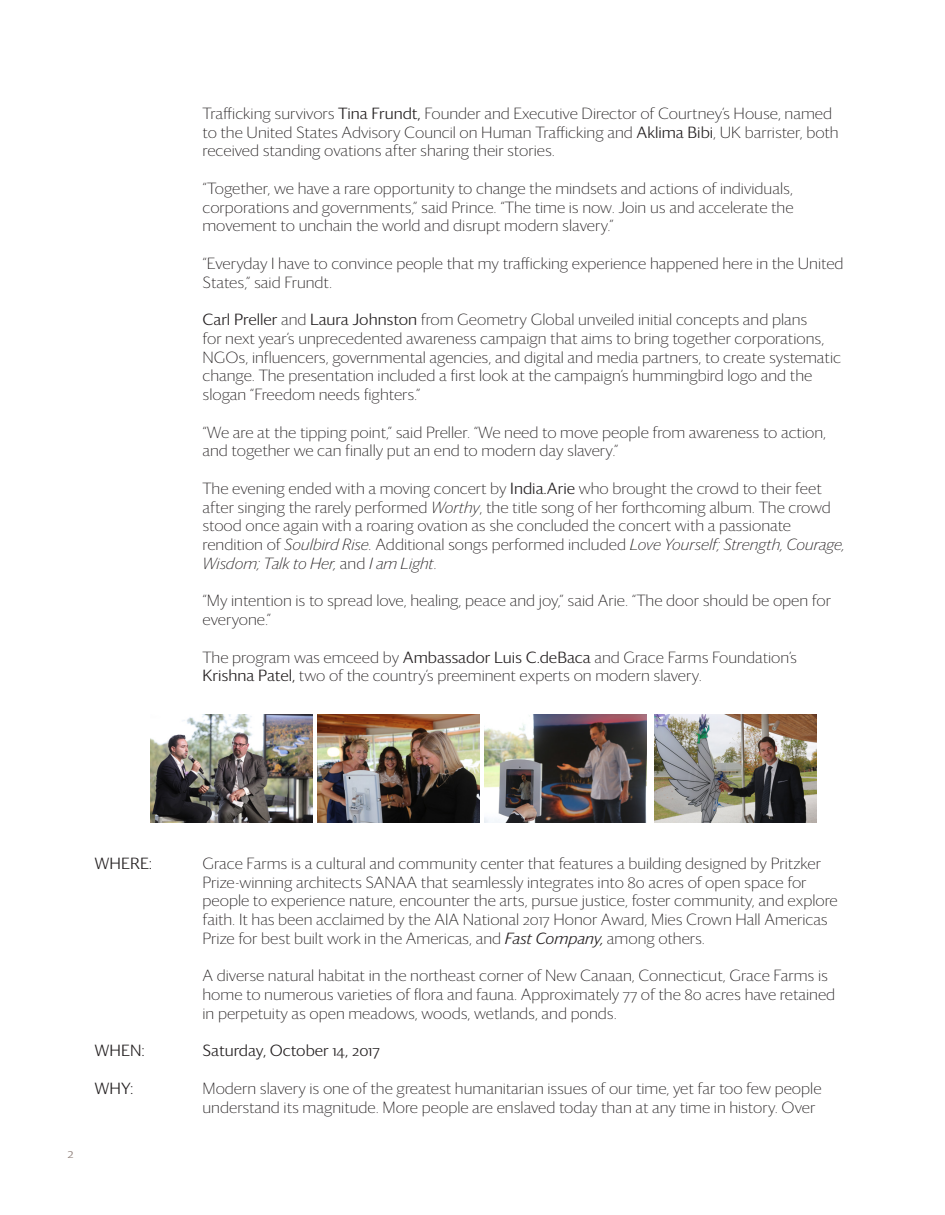
<style>
.page{position:relative;width:945px;height:1215px;background:#fff}
.page>*{position:absolute;margin:0;border:0;box-sizing:border-box;transform-origin:0 0}
.Paragraph_Style_1{font:200 15.75px/18.8px "Darby Sans";color:#231f20}
.Paragraph_Style_1-2{font:300 15.75px "Darby Sans";color:#231f20}
.t1{font:300 13.5px "Darby Sans";color:#8d7e78}
.s1{font-weight:300}
.s2{font-style:italic}
.s3{font-weight:300;font-style:italic}
</style>
<div class="page">
<img style="left:318px;top:714px;width:162px;height:108px">
<img style="left:485px;top:714px;width:162px;height:108px">
<img style="left:655px;top:714px;width:162px;height:108px">
<img style="left:150px;top:714px;width:162px;height:108px">
<p class="Paragraph_Style_1" style="left:202px;top:103px;width:638px">Trafficking survivors <span class="s1">Tina Frundt,</span> Founder and Executive Director of Courtney’s House, named to the United States Advisory Council on Human Trafficking and <span class="s1">Aklima Bibi</span>, UK barrister, both received standing ovations after sharing their stories.</p>
<p class="Paragraph_Style_1" style="left:202px;top:178px;width:593px;text-align:justify">“Together, we have a rare opportunity to change the mindsets and actions of individuals, corporations and governments,” said Prince. “The time is now. Join us and accelerate the movement to unchain the world and disrupt modern slavery.”</p>
<p class="Paragraph_Style_1" style="left:202px;top:253px;width:643px">“Everyday I have to convince people that my trafficking experience happened here in the United<br>States,” said Frundt.</p>
<p class="Paragraph_Style_1" style="left:202px;top:309px;width:640px"><span class="s1">Carl Preller</span> and <span class="s1">Laura Johnston</span> from Geometry Global unveiled initial concepts and plans<br>for next year’s unprecedented awareness campaign that aims to bring together corporations, NGOs, influencers, governmental agencies, and digital and media partners, to create systematic change. The presentation included a first look at the campaign’s hummingbird logo and the slogan “Freedom needs fighters.”</p>
<p class="Paragraph_Style_1" style="left:202px;top:422px;width:625px">“We are at the tipping point,” said Preller. “We need to move people from awareness to action, and together we can finally put an end to modern day slavery.”</p>
<p class="Paragraph_Style_1" style="left:202px;top:478px;width:644px">The evening ended with a moving concert by <span class="s1">India.Arie</span> who brought the crowd to their feet after singing the rarely performed <span class="s2">Worthy</span>, the title song of her forthcoming album. The crowd stood once again with a roaring ovation as she concluded the concert with a passionate rendition of <span class="s2">Soulbird Rise.</span> Additional songs performed included <span class="s2">Love Yourself; Strength, Courage, Wisdom; Talk to Her,</span> and <span class="s2">I am Light</span>.</p>
<p class="Paragraph_Style_1" style="left:202px;top:591px;width:630px">“My intention is to spread love, healing, peace and joy,” said Arie. “The door should be open for everyone.”</p>
<p class="Paragraph_Style_1" style="left:202px;top:647px;width:596px">The program was emceed by <span class="s1">Ambassador Luis C.deBaca</span> and Grace Farms Foundation’s<br><span class="s1">Krishna Patel,</span> two of the country’s preeminent experts on modern slavery.</p>
<p class="t1" style="left:68px;top:1144px;width:8px">2</p>
<p class="Paragraph_Style_1-2" style="left:94px;top:852px;width:59px">WHERE:</p>
<p class="Paragraph_Style_1" style="left:202px;top:853px;width:637px">Grace Farms is a cultural and community center that features a building designed by Pritzker Prize-winning architects SANAA that seamlessly integrates into 80 acres of open space for people to experience nature, encounter the arts, pursue justice, foster community, and explore faith. It has been acclaimed by the AIA National 2017 Honor Award, Mies Crown Hall Americas Prize for best built work in the Americas, and <span class="s3">Fast Company,</span> among others.</p>
<p class="Paragraph_Style_1" style="left:202px;top:966px;width:634px">A diverse natural habitat in the northeast corner of New Canaan, Connecticut, Grace Farms is home to numerous varieties of flora and fauna. Approximately 77 of the 80 acres have retained in perpetuity as open meadows, woods, wetlands, and ponds.</p>
<p class="Paragraph_Style_1-2" style="left:94px;top:1040px;width:52px">WHEN:</p>
<p class="Paragraph_Style_1-2" style="left:202px;top:1040px;width:179px">Saturday, October 14, 2017</p>
<p class="Paragraph_Style_1-2" style="left:94px;top:1077px;width:41px">WHY:</p>
<p class="Paragraph_Style_1" style="left:202px;top:1078px;width:621px">Modern slavery is one of the greatest humanitarian issues of our time, yet far too few people understand its magnitude. More people are enslaved today than at any time in history. Over</p>
</div>
